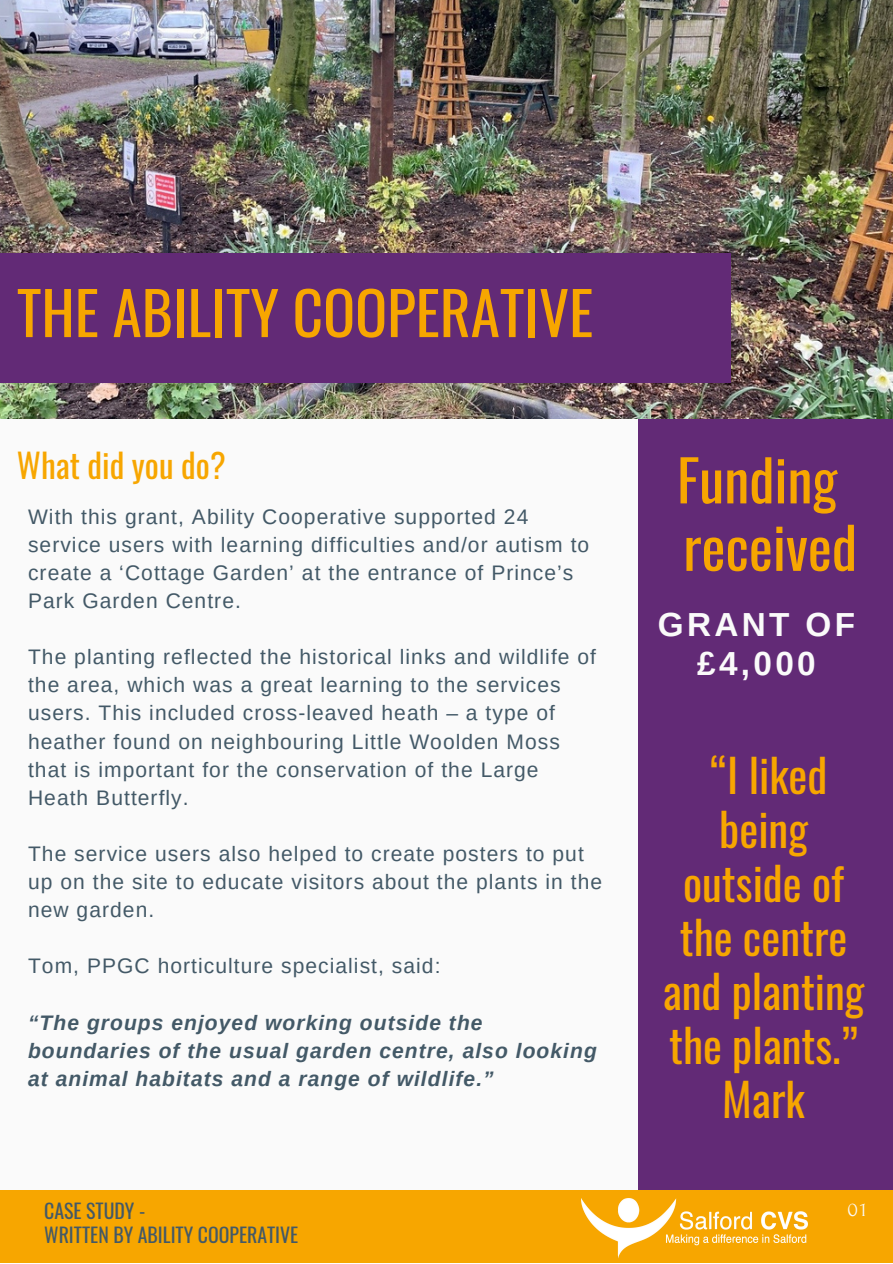
<style>
.page{position:relative;width:893px;height:1264px;background:#fff}
.page>*{position:absolute;margin:0;border:0;box-sizing:border-box;transform-origin:0 0}
.t1{font:59.4px "Oswald";color:#f7a600}
.t2{font:57px/67.5px "Oswald";color:#f7a600}
.t3{font:45px/54px "Oswald";color:#f7a600;text-align:center}
.t4{font:700 33.3px/39.3px "Arimo";letter-spacing:.1em;color:#fafafa;text-align:center}
.t5{font:33px "Oswald";color:#f7a600}
.t6{font:21px/28px "Arimo";letter-spacing:.05em;color:#435967}
.t7{font:italic 700 21px/28px "Arimo";letter-spacing:.05em;color:#435967}
.t8{font:19.8px "Oswald";color:#435967}
.t9{font:19.8px "Forum";color:#fafafa}
</style>
<div class="page">
<div style="left:0;top:0;width:892px;height:1262px;background:#fafafa"></div>
<div style="left:638px;top:276px;width:254px;height:928px;background:#622a76"></div>
<img style="left:0;top:0;width:892px;height:419px">
<div style="left:0;top:253px;width:731px;height:129px;background:#622a76"></div>
<div style="left:0;top:1190px;width:892px;height:72px;background:#f7a600"></div>
<img style="left:581px;top:1198px;width:226px;height:60px">
<p class="t1" style="left:17px;top:266px;width:578px">THE ABILITY COOPERATIVE</p>
<p class="t5" style="left:17px;top:439px;width:210px">What did you do?</p>
<p class="t6" style="left:28px;top:502px;width:562px">With this grant, Ability Cooperative supported 24 service users with learning difficulties and/or autism to create a ‘Cottage Garden’ at the entrance of Prince’s Park Garden Centre.</p>
<p class="t6" style="left:28px;top:643px;width:569px">The planting reflected the historical links and wildlife of the area, which was a great learning to the services users. This included cross-leaved heath – a type of heather found on neighbouring Little Woolden Moss that is important for the conservation of the Large Heath Butterfly.</p>
<p class="t6" style="left:28px;top:839px;width:575px">The service users also helped to create posters to put up on the site to educate visitors about the plants in the new garden.</p>
<p class="t6" style="left:28px;top:952px;width:414px">Tom, PPGC horticulture specialist, said:</p>
<p class="t7" style="left:28px;top:1008px;width:570px">“The groups enjoyed working outside the boundaries of the usual garden centre, also looking at animal habitats and a range of wildlife.”</p>
<p class="t8" style="left:44px;top:1195px;width:103px">CASE STUDY -</p>
<p class="t8" style="left:44px;top:1218px;width:255px">WRITTEN BY ABILITY COOPERATIVE</p>
<p class="t2" style="left:677px;top:444px;width:181px">Funding received</p>
<p class="t4" style="left:657px;top:605px;width:199px">GRANT OF £4,000</p>
<p class="t3" style="left:662px;top:746px;width:203px">“I liked being outside of the centre and planting the plants.”<br>Mark</p>
<p class="t9" style="left:847px;top:1198px;width:20px">01</p>
</div>
